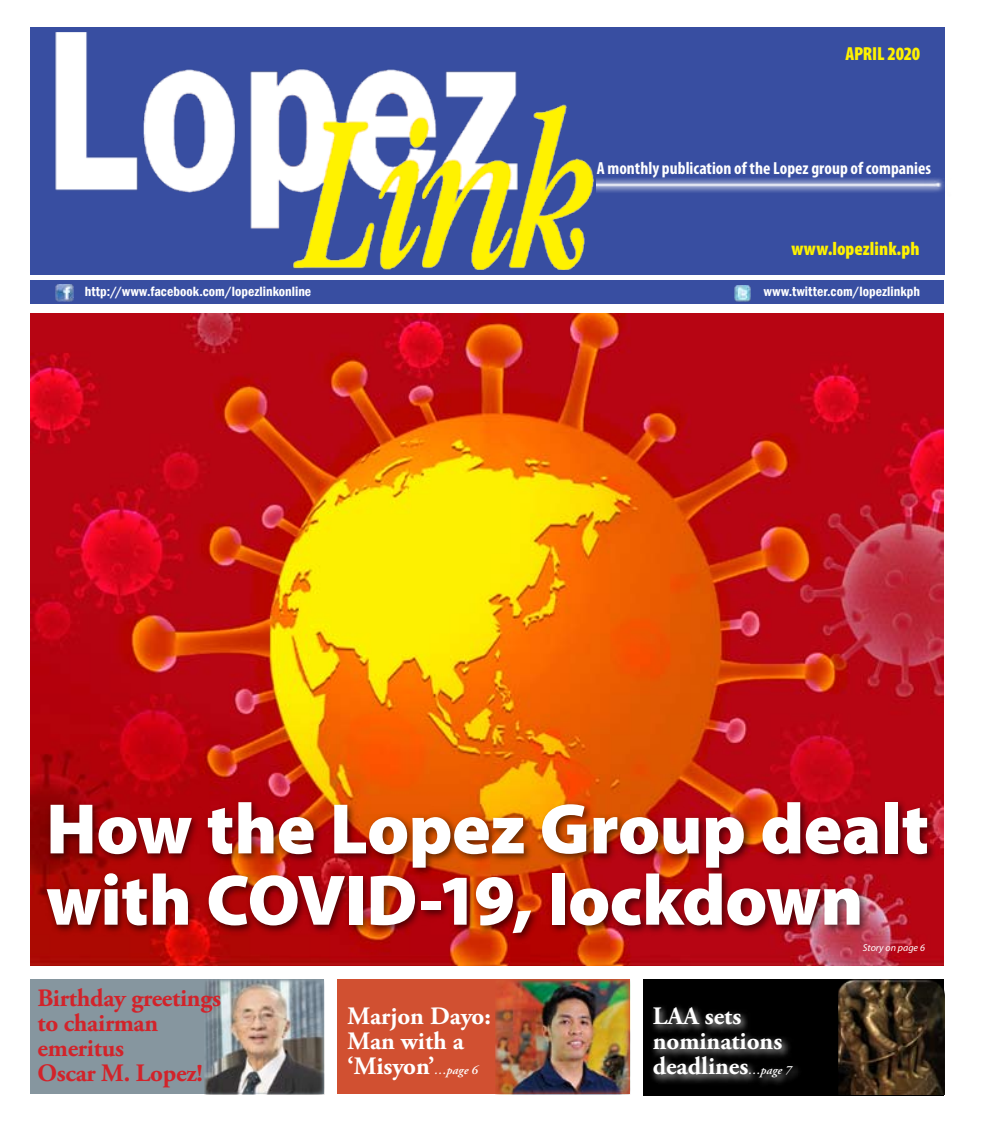
<style>
.page{position:relative;width:994px;height:1130px;background:#fff}
.page>*{position:absolute;margin:0;border:0;box-sizing:border-box;transform-origin:0 0}
.t1{font:900 72.12px/71.2px "Myriad Pro";letter-spacing:-.01em;color:#fff}
.t2{font:700 25px/25px "Adobe Garamond Pro";color:#fff}
.t3{font:700 25px/25px "Adobe Garamond Pro";letter-spacing:-.01em;color:#d2232a}
.t4{font:900 condensed 18.88px "Myriad Pro";color:#fff200}
.t5{font:700 condensed 17.5px "Myriad Pro";color:#fff}
.t6{font:600 condensed 13.75px "Franklin Gothic";letter-spacing:.005em;color:#fff}
.t7{font:italic 10px "Myriad Pro";color:#fff}
.s1{font-weight:600;font-style:italic;font-size:12.5px}
</style>
<div class="page">
<img style="left:30px;top:314px;width:913px;height:651px">
<div style="left:644px;top:979px;width:300px;height:116px;background:#000"></div>
<div style="left:42px;top:796px;width:896px;height:147px;background:#000;opacity:.57"></div>
<div style="left:30px;top:28px;width:914px;height:247px;background:#384ea1"></div>
<div style="left:31px;top:281px;width:913px;height:23px;background:#384ea1"></div>
<img style="left:56px;top:284px;width:17px;height:17px">
<img style="left:734px;top:285px;width:16px;height:16px">
<img style="left:602px;top:168px;width:343px;height:29px">
<img style="left:55px;top:32px;width:547px;height:238px">
<div style="left:338px;top:979px;width:292px;height:115px;background:#d15031"></div>
<div style="left:30px;top:979px;width:294px;height:115px;background:#86969f"></div>
<div style="left:648px;top:1002px;width:154px;height:84px;background:#fff;opacity:.75"></div>
<img style="left:495px;top:979px;width:135px;height:115px">
<img style="left:838px;top:979px;width:106px;height:115px">
<img style="left:204px;top:979px;width:120px;height:115px">
<h3 class="t4" style="left:845px;top:42px;width:76px">APRIL 2020</h3>
<p class="t5" style="left:597px;top:157px;width:336px">A monthly publication of the Lopez group of companies</p>
<p class="t6" style="left:85px;top:283px;width:228px">http://www.facebook.com/lopezlinkonline</p>
<h3 class="t4" style="left:791px;top:237px;width:130px">www.lopezlink.ph</h3>
<p class="t6" style="left:764px;top:283px;width:158px">www.twitter.com/lopezlinkph</p>
<h1 class="t1" style="left:46px;top:790px;width:884px">How the Lopez Group dealt with COVID-19, lockdown</h1>
<p class="t7" style="left:863px;top:941px;width:63px">Story on page 6</p>
<h2 class="t3" style="left:38px;top:986px;width:185px">Birthday greetings to chairman emeritus<br>Oscar M. Lopez!</h2>
<h2 class="t2" style="left:347px;top:1003px;width:145px">Marjon Dayo:<br>Man with a ‘Misyon’<span class="s1">…page 6</span></h2>
<h2 class="t2" style="left:652px;top:1003px;width:140px">LAA sets nominations deadlines<span class="s1">…page 7</span></h2>
</div>
